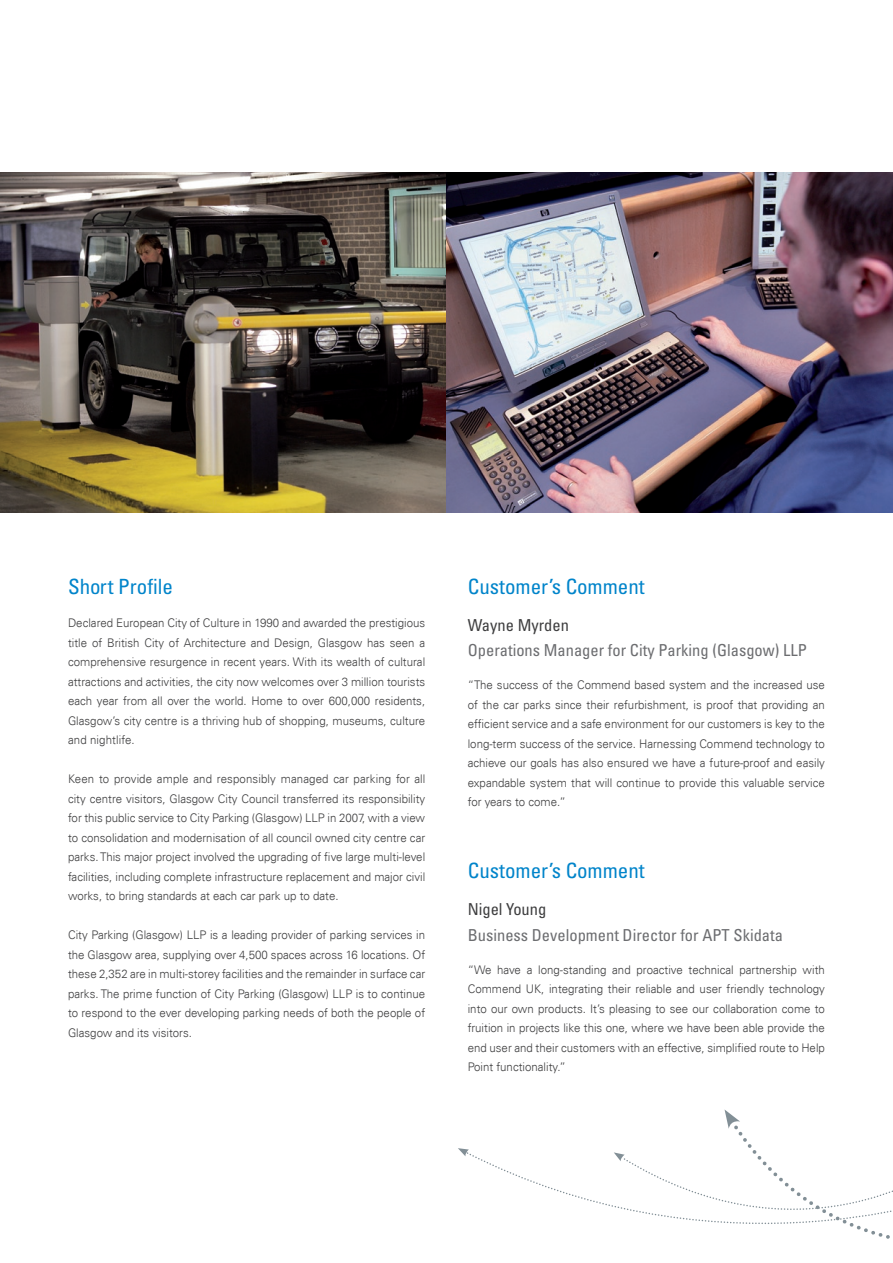
<style>
.page{position:relative;width:893px;height:1263px;background:#fff}
.page>*{position:absolute;margin:0;border:0;box-sizing:border-box;transform-origin:0 0}
.t1{font:condensed 21px "Univers LT Std";color:#0084ca}
.t2{font:condensed 16.5px "Univers LT Std";color:#6c6d70}
.t3{font:condensed 16.5px "Univers LT Std";color:#3e3e3f}
.t4{font:300 12px/19.5px "Univers Com 45";color:#3e3e3f;text-align:justify;scale:.96 1}
</style>
<div class="page">
<svg style="left:614px;top:1109px;width:279px;height:130px"></svg>
<svg style="left:458px;top:1148px;width:11px;height:8px"></svg>
<img style="left:0;top:172px;width:893px;height:340px">
<h1 class="t1" style="left:68px;top:573px;width:106px">Short Profile</h1>
<p class="t4" style="left:68px;top:613px;width:374px">Declared European City of Culture in 1990 and awarded the prestigious title of British City of Architecture and Design, Glasgow has seen a comprehensive resurgence in recent years. With its wealth of cultural attractions and activities, the city now welcomes over 3 million tourists each year from all over the world. Home to over 600,000 residents, Glasgow’s city centre is a thriving hub of shopping, museums, culture and nightlife.</p>
<p class="t4" style="left:68px;top:769px;width:374px">Keen to provide ample and responsibly managed car parking for all city centre visitors, Glasgow City Council transferred its responsibility for this public service to City Parking (Glasgow) LLP in 2007, with a view to consolidation and modernisation of all council owned city centre car parks. This major project involved the upgrading of five large multi-level facilities, including complete infrastructure replacement and major civil works, to bring standards at each car park up to date.</p>
<p class="t4" style="left:68px;top:925px;width:374px">City Parking (Glasgow) LLP is a leading provider of parking services in the Glasgow area, supplying over 4,500 spaces across 16 locations. Of these 2,352 are in multi-storey facilities and the remainder in surface car parks. The prime function of City Parking (Glasgow) LLP is to continue to respond to the ever developing parking needs of both the people of Glasgow and its visitors.</p>
<h1 class="t1" style="left:468px;top:573px;width:178px">Customer’s Comment</h1>
<h2 class="t3" style="left:468px;top:614px;width:103px">Wayne Myrden</h2>
<h2 class="t2" style="left:468px;top:640px;width:341px">Operations Manager for City Parking (Glasgow) LLP</h2>
<p class="t4" style="left:468px;top:675px;width:374px">“The success of the Commend based system and the increased use of the car parks since their refurbishment, is proof that providing an efficient service and a safe environment for our customers is key to the long-term success of the service. Harnessing Commend technology to achieve our goals has also ensured we have a future-proof and easily expandable system that will continue to provide this valuable service for years to come.”</p>
<h1 class="t1" style="left:468px;top:858px;width:178px">Customer’s Comment</h1>
<h2 class="t3" style="left:468px;top:899px;width:80px">Nigel Young</h2>
<h2 class="t2" style="left:468px;top:924px;width:317px">Business Development Director for APT Skidata</h2>
<p class="t4" style="left:468px;top:960px;width:374px">“We have a long-standing and proactive technical partnership with Commend UK, integrating their reliable and user friendly technology into our own products. It’s pleasing to see our collaboration come to fruition in projects like this one, where we have been able provide the end user and their customers with an effective, simplified route to Help Point functionality.”</p>
</div>
